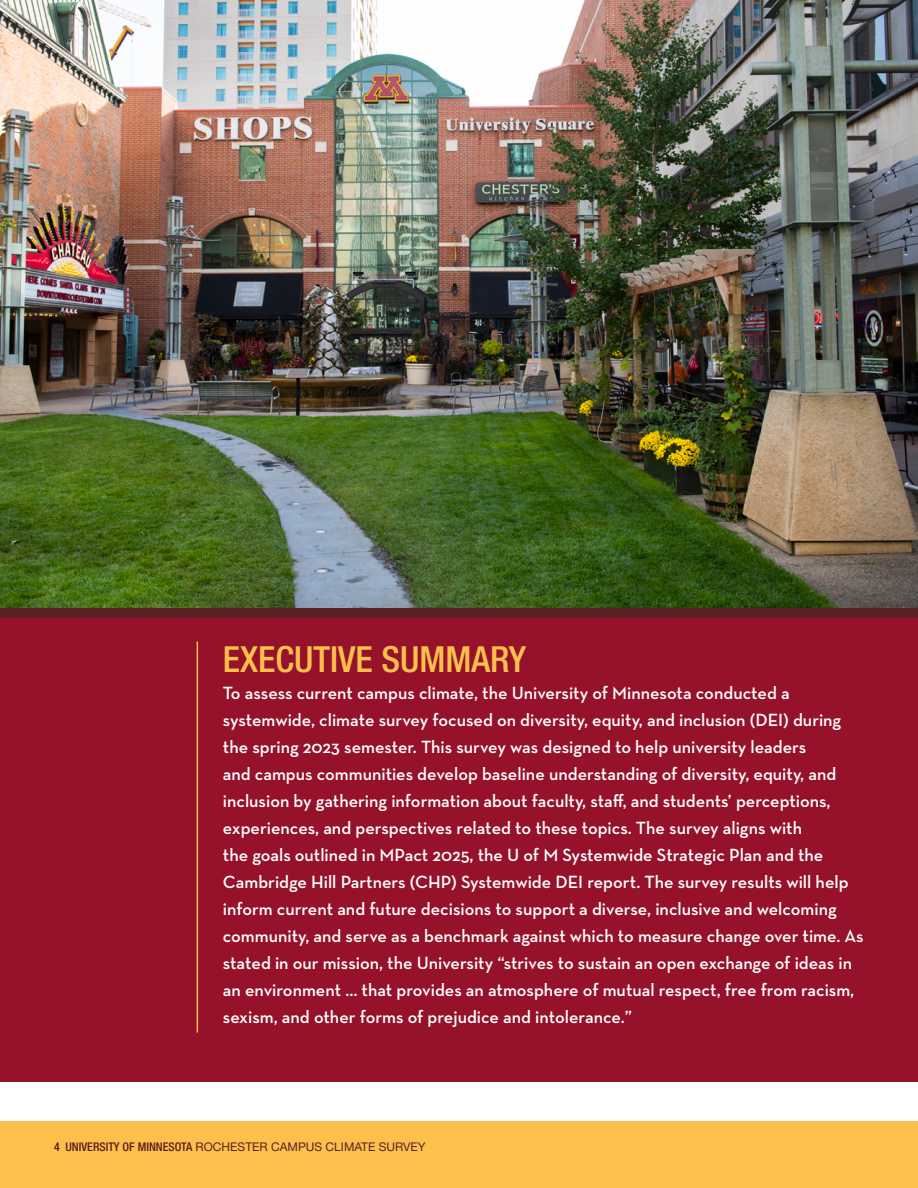
<style>
.page{position:relative;width:918px;height:1188px;background:#fff}
.page>*{position:absolute;margin:0;border:0;box-sizing:border-box;transform-origin:0 0}
.H2_Section_Header{font:500 condensed 36px "Helvetica Neue LT Std";color:#fdc04d}
.p_White_Body_Copy{font:600 18px/27px "Neutraface Text";color:#fff}
.t1{font:12px "Helvetica Neue LT Std";color:#5b2125}
.s1{font-weight:500;font-stretch:condensed;color:#5b1b1d}
</style>
<div class="page">
<div style="left:0;top:618px;width:918px;height:464px;background:#96122b"></div>
<hr style="left:197px;top:642px;width:1px;height:391px;background:#fdc04d">
<div style="left:0;top:608px;width:918px;height:10px;background:#5b2125"></div>
<div style="left:0;top:1121px;width:918px;height:67px;background:#fdc04d"></div>
<img style="left:0;top:0;width:918px;height:607px">
<h2 class="H2_Section_Header" style="left:223px;top:638px;width:305px">EXECUTIVE SUMMARY</h2>
<p class="p_White_Body_Copy" style="left:223px;top:679px;width:642px">To assess current campus climate, the University of Minnesota conducted a systemwide, climate survey focused on diversity, equity, and inclusion (DEI) during the spring 2023 semester. This survey was designed to help university leaders<br>and campus communities develop baseline understanding of diversity, equity, and inclusion by gathering information about faculty, staff, and students’ perceptions, experiences, and perspectives related to these topics. The survey aligns with<br>the goals outlined in MPact 2025, the U of M Systemwide Strategic Plan and the Cambridge Hill Partners (CHP) Systemwide DEI report. The survey results will help inform current and future decisions to support a diverse, inclusive and welcoming community, and serve as a benchmark against which to measure change over time. As stated in our mission, the University “strives to sustain an open exchange of ideas in an environment … that provides an atmosphere of mutual respect, free from racism, sexism, and other forms of prejudice and intolerance.”</p>
<p class="t1" style="left:54px;top:1139px;width:373px"><span class="s1">4 UNIVERSITY OF MINNESOTA</span> ROCHESTER CAMPUS CLIMATE SURVEY</p>
</div>
